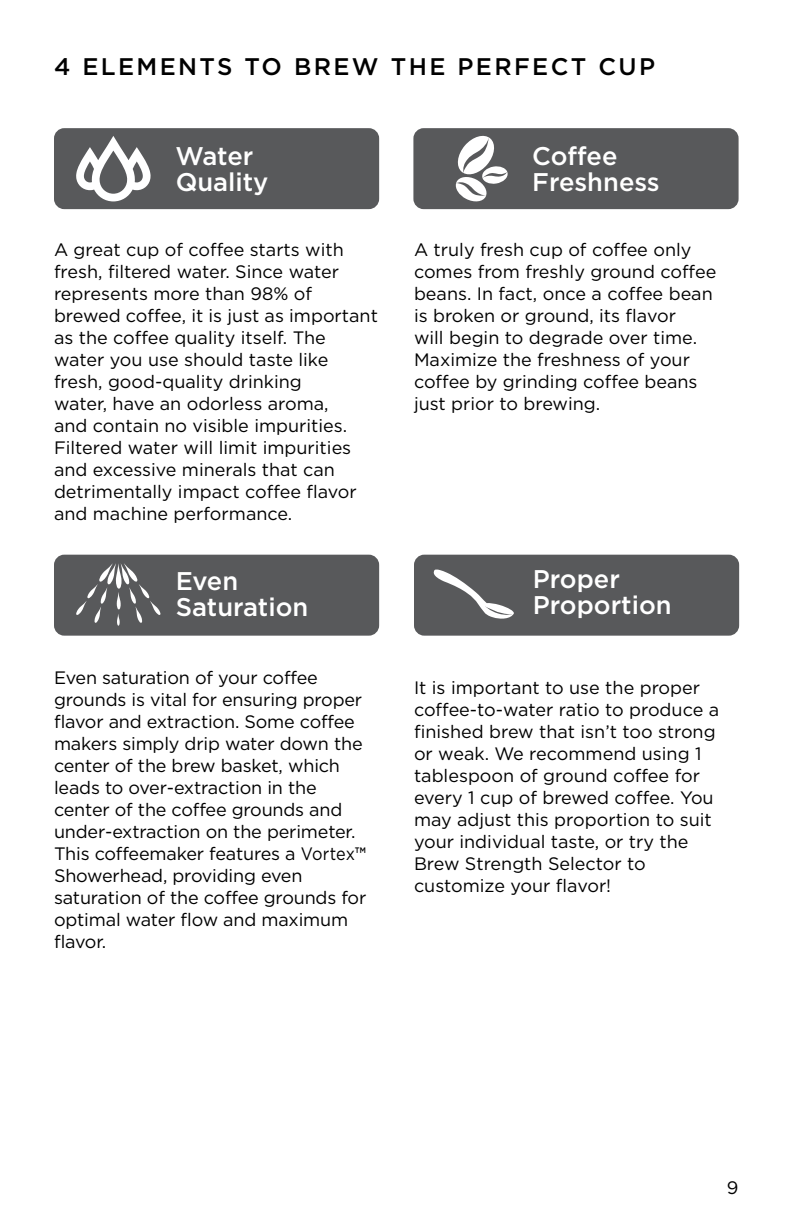
<style>
.page{position:relative;width:792px;height:1224px;background:#fff}
.page>*{position:absolute;margin:0;border:0;box-sizing:border-box;transform-origin:0 0}
.t1{font:500 25.6px/26px "Gotham";color:#fff}
.t2{font:500 24px "Gotham";letter-spacing:.1em;color:#000}
.t3{font:18px/22px "Gotham";color:#000}
.s1{font-weight:500}
</style>
<div class="page">
<div style="left:61px;top:135px;width:311px;height:67px;background:#58595b;border-radius:3px"></div>
<div style="left:54px;top:128px;width:325px;height:81px;border:14px solid #58595b;border-radius:3px"></div>
<div style="left:420px;top:135px;width:312px;height:67px;background:#58595b;border-radius:3px"></div>
<div style="left:413px;top:128px;width:326px;height:81px;border:14px solid #58595b;border-radius:3px"></div>
<div style="left:61px;top:562px;width:311px;height:67px;background:#58595b;border-radius:3px"></div>
<div style="left:54px;top:555px;width:325px;height:81px;border:14px solid #58595b;border-radius:3px"></div>
<div style="left:421px;top:562px;width:311px;height:67px;background:#58595b;border-radius:3px"></div>
<div style="left:414px;top:555px;width:325px;height:81px;border:14px solid #58595b;border-radius:3px"></div>
<svg style="left:76px;top:136px;width:75px;height:65px"></svg>
<svg style="left:432px;top:569px;width:82px;height:50px"></svg>
<svg style="left:455px;top:133px;width:53px;height:70px"></svg>
<svg style="left:75px;top:563px;width:86px;height:63px"></svg>
<h2 class="t2" style="left:54px;top:52px;width:603px">4 ELEMENTS TO BREW THE PERFECT CUP</h2>
<h1 class="t1" style="left:176px;top:142px;width:94px">Water<br>Quality</h1>
<p class="t3" style="left:54px;top:238px;width:326px">A great cup of coffee starts with fresh, filtered water. Since water represents more than 98% of brewed coffee, it is just as important as the coffee quality itself. The water you use should taste like fresh, good-quality drinking<br>water, have an odorless aroma,<br>and contain no visible impurities.<br>Filtered water will limit impurities and excessive minerals that can detrimentally impact coffee flavor and machine performance.</p>
<h1 class="t1" style="left:532px;top:142px;width:129px">Coffee<br>Freshness</h1>
<p class="t3" style="left:414px;top:238px;width:304px">A truly fresh cup of coffee only comes from freshly ground coffee beans. In fact, once a coffee bean is broken or ground, its flavor<br>will begin to degrade over time.<br>Maximize the freshness of your coffee by grinding coffee beans just prior to brewing.</p>
<h1 class="t1" style="left:176px;top:568px;width:134px">Even<br>Saturation</h1>
<h1 class="t1" style="left:533px;top:566px;width:140px">Proper<br>Proportion</h1>
<p class="t3" style="left:54px;top:666px;width:314px">Even saturation of your coffee grounds is vital for ensuring proper flavor and extraction. Some coffee makers simply drip water down the center of the brew basket, which leads to over-extraction in the center of the coffee grounds and under-extraction on the perimeter.<br>This coffeemaker features a Vortex<span class="s1">™<br></span>Showerhead, providing even saturation of the coffee grounds for optimal water flow and maximum flavor.</p>
<p class="t3" style="left:414px;top:676px;width:307px">It is important to use the proper coffee-to-water ratio to produce a finished brew that isn’t too strong or weak. We recommend using 1 tablespoon of ground coffee for every 1 cup of brewed coffee. You may adjust this proportion to suit your individual taste, or try the<br>Brew Strength Selector to customize your flavor!</p>
<p class="t3" style="left:727px;top:1176px;width:13px">9</p>
</div>
